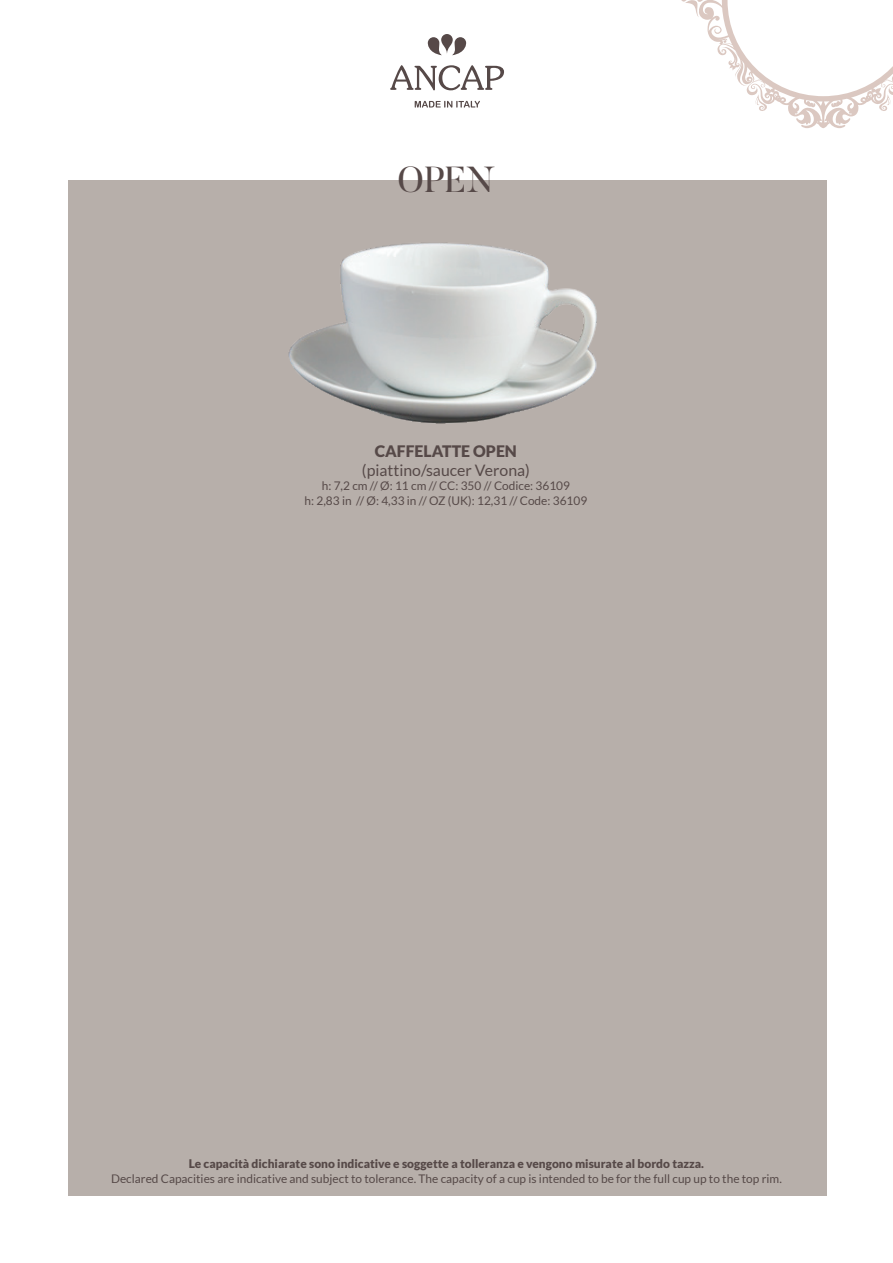
<style>
.page{position:relative;width:893px;height:1263px;background:#fff}
.page>*{position:absolute;margin:0;border:0;box-sizing:border-box;transform-origin:0 0}
.t1{font:36px "Butler";color:#564948}
.t2{font:15.9px "Lato";color:#564948}
.t3{font:900 15.9px "Lato";color:#564948}
.t4{font:11.85px "Lato";color:#564948}
.t5{font:900 11.85px "Lato";color:#564948}
</style>
<div class="page">
<div style="left:68px;top:180px;width:758px;height:1015px;background:#b7afaa"></div>
<svg style="left:390px;top:65px;width:114px;height:25px"></svg>
<svg style="left:415px;top:101px;width:65px;height:7px"></svg>
<svg style="left:427px;top:34px;width:40px;height:21px"></svg>
<svg style="left:681px;top:0;width:212px;height:128px"></svg>
<img style="left:288px;top:243px;width:309px;height:181px">
<p class="t1" style="left:397px;top:157px;width:99px">OPEN</p>
<p class="t3" style="left:375px;top:442px;width:144px">CAFFELATTE OPEN</p>
<p class="t2" style="left:362px;top:461px;width:170px">(piattino/saucer Verona)</p>
<p class="t4" style="left:322px;top:479px;width:250px">h: 7,2 cm // Ø: 11 cm // CC: 350 // Codice: 36109</p>
<p class="t4" style="left:305px;top:494px;width:284px">h: 2,83 in // Ø: 4,33 in // OZ (UK): 12,31 // Code: 36109</p>
<p class="t5" style="left:189px;top:1157px;width:517px">Le capacità dichiarate sono indicative e soggette a tolleranza e vengono misurate al bordo tazza.</p>
<p class="t4" style="left:111px;top:1172px;width:672px">Declared Capacities are indicative and subject to tolerance. The capacity of a cup is intended to be for the full cup up to the top rim.</p>
</div>
